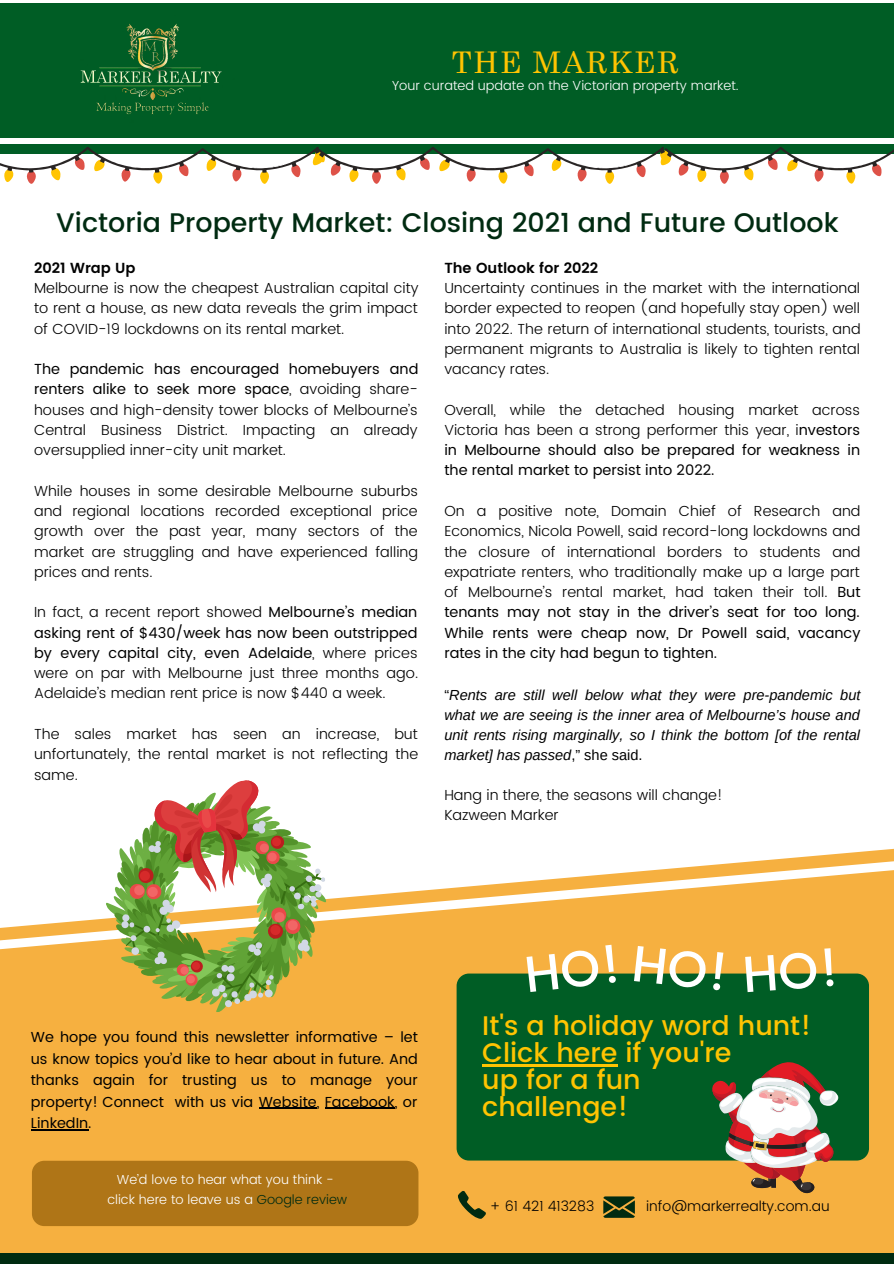
<style>
.page{position:relative;width:894px;height:1264px;background:#fff}
.page>*{position:absolute;margin:0;border:0;box-sizing:border-box;transform-origin:0 0}
.t1{font:29.85px "Century Schoolbook";letter-spacing:.055em;color:#ffc402}
.t2{font:500 26.85px/27px "Poppins";color:#ffc402}
.t3{font:500 26.85px "Poppins";color:#002b11}
.t4{font:300 14.55px/20.2px "Poppins";color:#000;text-align:justify}
.t5{font:14.55px/21.5px "Poppins";color:#000;text-align:justify}
.t6{font:italic 14.55px/20.2px "Arimo";color:#000;text-align:justify}
.t7{font:600 14.55px "Poppins";color:#000}
.t8{font:300 14.1px "Poppins";color:#000}
.t9{font:300 13.05px "Poppins";color:#fff}
.s1{font-weight:400}
.s2{font-weight:300}
.s3{font-style:normal}
.s4{color:#002b11}
</style>
<div class="page">
<div style="left:0;top:3px;width:893px;height:134px;background:#005d25"></div>
<div style="left:0;top:145px;width:893px;height:9px;background:#005d25"></div>
<img style="left:80px;top:23px;width:142px;height:92px">
<div style="left:0;top:941px;width:893px;height:312px;background:#f6b040"></div>
<div style="left:0;top:1253px;width:893px;height:10px;background:#002b11"></div>
<div style="left:32px;top:1160px;width:386px;height:65px;background:#af7517;border-radius:12px"></div>
<svg style="left:457px;top:1190px;width:29px;height:28px"></svg>
<svg style="left:603px;top:1196px;width:31px;height:21px"></svg>
<svg style="left:0;top:147px;width:893px;height:37px"></svg>
<svg style="left:0;top:849px;width:893px;height:92px;fill:#f6b040"></svg>
<svg style="left:104px;top:780px;width:224px;height:234px"></svg>
<div style="left:456px;top:973px;width:412px;height:187px;background:#005d25;border-radius:12px"></div>
<hr style="left:482px;top:1063px;width:135px;height:3px;background:#ffc402">
<svg style="left:708px;top:1062px;width:131px;height:131px"></svg>
<hr style="left:259px;top:1107px;width:57px;height:1px;background:#000">
<hr style="left:325px;top:1107px;width:69px;height:1px;background:#000">
<hr style="left:31px;top:1129px;width:57px;height:1px;background:#000">
<div style="left:526px;top:944px;width:90px;height:30px;background:#f6b040"></div>
<div style="left:633px;top:945px;width:90px;height:29px;background:#f6b040"></div>
<div style="left:745px;top:947px;width:88px;height:27px;background:#f6b040"></div>
<p class="t1" style="left:452px;top:43px;width:228px">THE MARKER</p>
<p class="t9" style="left:392px;top:78px;width:348px">Your curated update on the Victorian property market.</p>
<p class="t3" style="left:56px;top:207px;width:783px">Victoria Property Market: Closing 2021 and Future Outlook</p>
<p class="t7" style="left:34px;top:259px;width:103px">2021 Wrap Up</p>
<p class="t4" style="left:34px;top:278px;width:386px">Melbourne is now the cheapest Australian capital city to rent a house, as new data reveals the grim impact of COVID-19 lockdowns on its rental market.</p>
<p class="t4" style="left:34px;top:359px;width:386px"><span class="s1">The pandemic has encouraged homebuyers and renters alike to seek more space</span>, avoiding share&shy;houses and high-density tower blocks of Melbourne’s Central Business District. Impacting an already oversupplied inner-city unit market.</p>
<p class="t4" style="left:34px;top:480px;width:385px">While houses in some desirable Melbourne suburbs and regional locations recorded exceptional price growth over the past year, many sectors of the market are struggling and have experienced falling prices and rents.</p>
<p class="t4" style="left:34px;top:602px;width:385px">In fact, a recent report showed <span class="s1">Melbourne’s median asking rent of $430/week has now been outstripped by every capital city, even Adelaide</span>, where prices were on par with Melbourne just three months ago.<br>Adelaide’s median rent price is now $440 a week.</p>
<p class="t4" style="left:34px;top:724px;width:385px">The sales market has seen an increase, but unfortunately, the rental market is not reflecting the same.</p>
<p class="t7" style="left:444px;top:259px;width:155px">The Outlook for 2022</p>
<p class="t4" style="left:444px;top:278px;width:418px">Uncertainty continues in the market with the international border expected to reopen (and hopefully stay open) well into 2022. The return of international students, tourists, and permanent migrants to Australia is likely to tighten rental vacancy rates.</p>
<p class="t5" style="left:444px;top:399px;width:417px;line-height:20.2px"><span class="s2">Overall, while the detached housing market across Victoria has been a strong performer this year, i</span>nvestors in Melbourne should also be prepared for weakness in the rental market to persist into 2022.</p>
<p class="t4" style="left:444px;top:501px;width:417px">On a positive note, Domain Chief of Research and Economics, Nicola Powell, said record-long lockdowns and the closure of international borders to students and expatriate renters, who traditionally make up a large part of Melbourne’s rental market, had taken their toll. <span class="s1">But tenants may not stay in the driver’s seat for too long.<br>While rents were cheap now, Dr Powell said, vacancy rates in the city had begun to tighten.</span></p>
<p class="t6" style="left:444px;top:684px;width:417px"><span class="s3">“</span>Rents are still well below what they were pre-pandemic but what we are seeing is the inner area of Melbourne’s house and unit rents rising marginally, so I think the bottom [of the rental market] has passed<span class="s3">,” she said.</span></p>
<p class="t4" style="left:444px;top:784px;width:280px">Hang in there, the seasons will change!<br>Kazween Marker</p>
<p class="t5" style="left:31px;top:1026px;width:388px">We hope you found this newsletter informative – let us know topics you’d like to hear about in future. And thanks again for trusting us to manage your property! Connect with us via Website, Facebook, or LinkedIn.</p>
<p class="t9" style="left:117px;top:1171px;width:218px">We’d love to hear what you think -</p>
<p class="t9" style="left:107px;top:1191px;width:241px">click here to leave us a <span class="s4">Google review</span></p>
<p class="t2" style="left:482px;top:1011px;width:330px">It's a holiday word hunt!<br>Click here if you're</p>
<p class="t2" style="left:482px;top:1065px;width:160px">up for a fun</p>
<p class="t2" style="left:482px;top:1092px;width:147px">challenge!</p>
<p class="t8" style="left:489px;top:1198px;width:106px">+ 61 421 413283</p>
<p class="t8" style="left:646px;top:1198px;width:185px">info@markerrealty.com.au</p>
</div>
